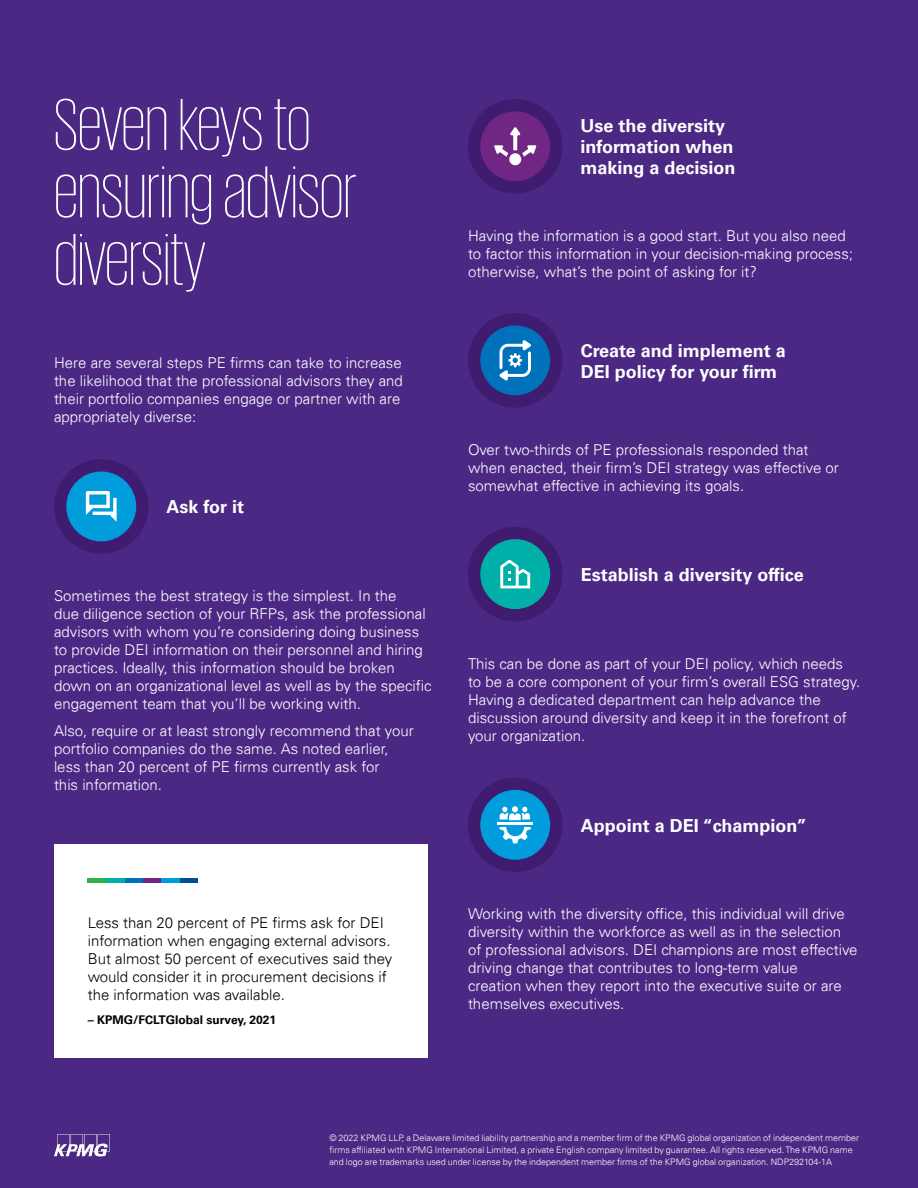
<style>
.page{position:relative;width:918px;height:1188px;background:#4b2884}
.page>*{position:absolute;margin:0;border:0;box-sizing:border-box;transform-origin:0 0}
.t1{font:200 75px/67.5px "KPMG";color:#fff}
.t2{font:700 18px/21px "Univers 65";color:#fff}
.t3{font:300 15px/18px "Univers 45";color:#fff}
.t4{font:300 15px/18px "Univers 45";color:#000}
.t5{font:700 12px "Univers 65";color:#000}
.t6{font:300 9px/12px "Univers 45";color:#fff}
</style>
<div class="page">
<div style="left:54px;top:844px;width:374px;height:213px;background:#fff"></div>
<div style="left:179px;top:878px;width:19px;height:5px;background:#004e98"></div>
<div style="left:161px;top:878px;width:18px;height:5px;background:#009cdc"></div>
<div style="left:143px;top:878px;width:18px;height:5px;background:#702784"></div>
<div style="left:124px;top:878px;width:19px;height:5px;background:#0072bc"></div>
<div style="left:106px;top:878px;width:18px;height:5px;background:#00afa8"></div>
<div style="left:88px;top:878px;width:18px;height:5px;background:#2cb34a"></div>
<div style="left:468px;top:527px;width:94px;height:94px;background:#3f1c6f;border-radius:50%"></div>
<div style="left:480px;top:539px;width:70px;height:70px;background:#00afa8;border-radius:50%"></div>
<div style="left:468px;top:99px;width:94px;height:95px;background:#3f1c6f;border-radius:50%"></div>
<div style="left:480px;top:111px;width:70px;height:70px;background:#702784;border-radius:50%"></div>
<div style="left:509px;top:153px;width:12px;height:12px;background:#fff;border-radius:50%"></div>
<svg style="left:494px;top:127px;width:42px;height:30px"></svg>
<div style="left:468px;top:313px;width:94px;height:95px;background:#3f1c6f;border-radius:50%"></div>
<div style="left:480px;top:325px;width:70px;height:70px;background:#0072bc;border-radius:50%"></div>
<svg style="left:499px;top:340px;width:32px;height:41px"></svg>
<div style="left:54px;top:459px;width:94px;height:95px;background:#3f1c6f;border-radius:50%"></div>
<div style="left:66px;top:471px;width:70px;height:70px;background:#009cdc;border-radius:50%"></div>
<svg style="left:86px;top:491px;width:31px;height:31px"></svg>
<div style="left:468px;top:778px;width:94px;height:94px;background:#3f1c6f;border-radius:50%"></div>
<div style="left:480px;top:790px;width:70px;height:70px;background:#009cdc;border-radius:50%"></div>
<svg style="left:500px;top:827px;width:31px;height:16px"></svg>
<hr style="left:497px;top:822px;width:36px;height:3px;background:#fff">
<svg style="left:500px;top:806px;width:30px;height:14px"></svg>
<svg style="left:500px;top:560px;width:30px;height:28px"></svg>
<svg style="left:54px;top:1134px;width:56px;height:22px"></svg>
<h1 class="t1" style="left:54px;top:89px;width:305px">Seven keys to ensuring advisor diversity</h1>
<p class="t3" style="left:54px;top:354px;width:350px">Here are several steps PE firms can take to increase the likelihood that the professional advisors they and their portfolio companies engage or partner with are appropriately diverse:</p>
<p class="t2" style="left:167px;top:496px;width:79px">Ask for it</p>
<p class="t3" style="left:54px;top:587px;width:379px">Sometimes the best strategy is the simplest. In the<br>due diligence section of your RFPs, ask the professional advisors with whom you’re considering doing business to provide DEI information on their personnel and hiring practices. Ideally, this information should be broken down on an organizational level as well as by the specific engagement team that you’ll be working with.</p>
<p class="t3" style="left:54px;top:722px;width:361px">Also, require or at least strongly recommend that your portfolio companies do the same. As noted earlier, less than 20 percent of PE firms currently ask for<br>this information.</p>
<p class="t4" style="left:88px;top:913px;width:306px">Less than 20 percent of PE firms ask for DEI information when engaging external advisors.<br>But almost 50 percent of executives said they would consider it in procurement decisions if the information was available.</p>
<p class="t5" style="left:88px;top:1012px;width:190px">– KPMG/FCLTGlobal survey, 2021</p>
<p class="t2" style="left:581px;top:115px;width:157px">Use the diversity information when making a decision</p>
<p class="t3" style="left:468px;top:226px;width:387px">Having the information is a good start. But you also need to factor this information in your decision-making process; otherwise, what’s the point of asking for it?</p>
<p class="t2" style="left:581px;top:340px;width:207px">Create and implement a<br>DEI policy for your firm</p>
<p class="t3" style="left:468px;top:441px;width:372px">Over two-thirds of PE professionals responded that when enacted, their firm’s DEI strategy was effective or somewhat effective in achieving its goals.</p>
<p class="t2" style="left:581px;top:564px;width:225px">Establish a diversity office</p>
<p class="t3" style="left:468px;top:654px;width:394px">This can be done as part of your DEI policy, which needs<br>to be a core component of your firm’s overall ESG strategy.<br>Having a dedicated department can help advance the discussion around diversity and keep it in the forefront of your organization.</p>
<p class="t2" style="left:581px;top:815px;width:228px">Appoint a DEI “champion”</p>
<p class="t3" style="left:468px;top:905px;width:391px">Working with the diversity office, this individual will drive diversity within the workforce as well as in the selection of professional advisors. DEI champions are most effective driving change that contributes to long-term value<br>creation when they report into the executive suite or are themselves executives.</p>
<p class="t6" style="left:329px;top:1132px;width:531px">© 2022 KPMG LLP, a Delaware limited liability partnership and a member firm of the KPMG global organization of independent member firms affiliated with KPMG International Limited, a private English company limited by guarantee. All rights reserved. The KPMG name and logo are trademarks used under license by the independent member firms of the KPMG global organization. NDP292104-1A</p>
</div>
